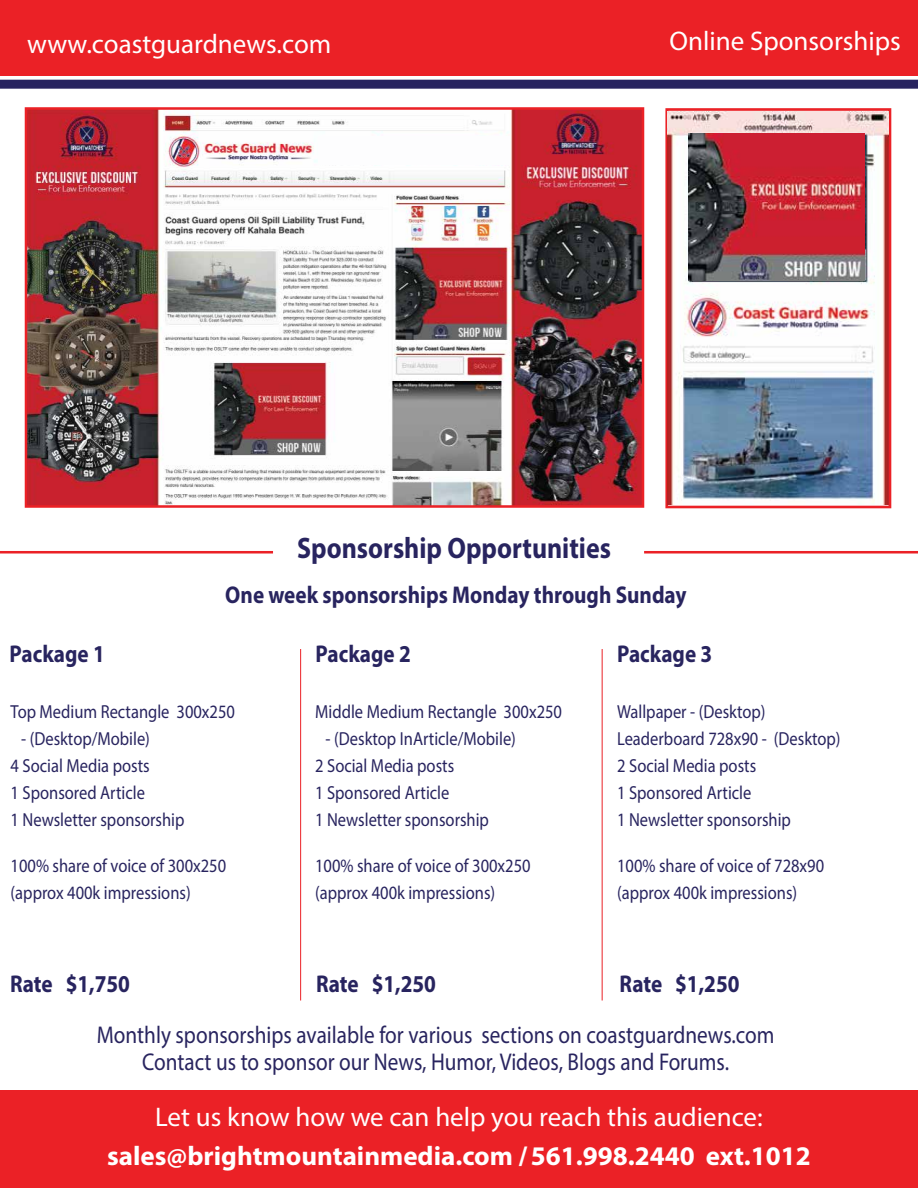
<style>
.page{position:relative;width:918px;height:1188px;background:#fff}
.page>*{position:absolute;margin:0;border:0;box-sizing:border-box;transform-origin:0 0}
.t1{font:700 29.7px "Myriad Pro";color:#28245f;scale:.87 1}
.t2{font:27px "Myriad Pro";color:#fff}
.t3{font:700 27px "Myriad Pro";color:#fff}
.t4{font:24.3px/27px "Myriad Pro";color:#28245f;text-align:center;scale:.87 1}
.t5{font:700 24.3px "Myriad Pro";color:#28245f;scale:.87 1}
.t6{font:18.9px/27px "Myriad Pro";color:#28245f;scale:.87 1}
</style>
<div class="page">
<div style="left:0;top:0;width:918px;height:76px;background:#eb2126"></div>
<div style="left:0;top:80px;width:918px;height:9px;background:#28245f"></div>
<div style="left:0;top:1090px;width:918px;height:98px;background:#eb2126"></div>
<hr style="left:0;top:551px;width:273px;height:3px;background:#eb2126">
<hr style="left:644px;top:551px;width:274px;height:3px;background:#eb2126">
<hr style="left:300px;top:649px;width:1px;height:352px;background:#eb2126">
<hr style="left:602px;top:649px;width:1px;height:352px;background:#eb2126">
<div style="left:665px;top:108px;width:226px;height:400px;border:3px solid #eb2126"></div>
<img style="left:668px;top:112px;width:220px;height:393px">
<img style="left:29px;top:111px;width:611px;height:393px">
<div style="left:25px;top:107px;width:619px;height:401px;border:3px solid #eb2126"></div>
<img style="left:688px;top:134px;width:177px;height:146px">
<div style="left:318px;top:136px;width:192px;height:29px;background:#fdfdfe"></div>
<h2 class="t2" style="left:27px;top:28px;width:306px">www.coastguardnews.com</h2>
<h2 class="t2" style="left:670px;top:24px;width:233px">Online Sponsorships</h2>
<h1 class="t1" style="left:297px;top:528px;width:362px">Sponsorship Opportunities</h1>
<p class="t5" style="left:225px;top:579px;width:532px">One week sponsorships Monday through Sunday</p>
<p class="t5" style="left:10px;top:638px;width:111px">Package 1</p>
<p class="t5" style="left:316px;top:638px;width:111px">Package 2</p>
<p class="t5" style="left:617px;top:638px;width:111px">Package 3</p>
<p class="t6" style="left:11px;top:698px;width:259px">Top Medium Rectangle 300x250</p>
<p class="t6" style="left:11px;top:725px;width:201px;text-indent:10px">- (Desktop/Mobile)<br>4 Social Media posts<br>1 Sponsored Article<br>1 Newsletter sponsorship</p>
<p class="t6" style="left:11px;top:851px;width:249px">100% share of voice of 300x250 (approx 400k impressions)</p>
<p class="t6" style="left:315px;top:698px;width:285px">Middle Medium Rectangle 300x250</p>
<p class="t6" style="left:315px;top:725px;width:232px;text-indent:10px">- (Desktop InArticle/Mobile)<br>2 Social Media posts<br>1 Sponsored Article<br>1 Newsletter sponsorship</p>
<p class="t6" style="left:315px;top:851px;width:249px">100% share of voice of 300x250 (approx 400k impressions)</p>
<p class="t6" style="left:617px;top:698px;width:258px">Wallpaper - (Desktop)<br>Leaderboard 728x90 - (Desktop)<br>2 Social Media posts<br>1 Sponsored Article<br>1 Newsletter sponsorship</p>
<p class="t6" style="left:617px;top:851px;width:240px">100% share of voice of 728x90 (approx 400k impressions)</p>
<p class="t5" style="left:10px;top:968px;width:139px">Rate $1,750</p>
<p class="t5" style="left:316px;top:968px;width:139px">Rate $1,250</p>
<p class="t5" style="left:620px;top:968px;width:139px">Rate $1,250</p>
<p class="t4" style="left:97px;top:1021px;width:781px">Monthly sponsorships available for various sections on coastguardnews.com<br>Contact us to sponsor our News, Humor, Videos, Blogs and Forums.</p>
<h2 class="t2" style="left:155px;top:1101px;width:609px">Let us know how we can help you reach this audience:</h2>
<h2 class="t3" style="left:107px;top:1138px;width:705px">sales@brightmountainmedia.com /561.998.2440 ext.1012</h2>
</div>
